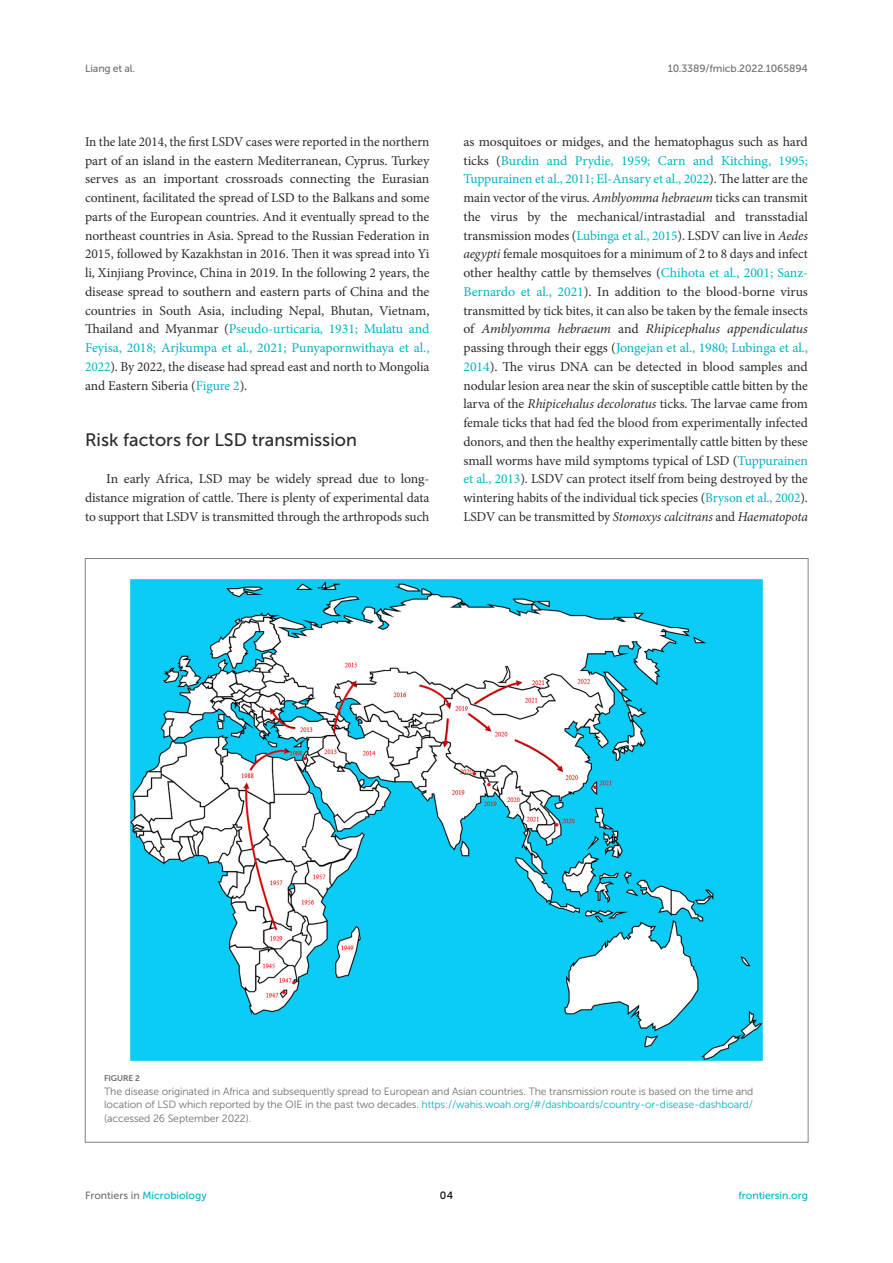
<style>
.page{position:relative;width:893px;height:1263px;background:#fff}
.page>*{position:absolute;margin:0;border:0;box-sizing:border-box;transform-origin:0 0}
.HEAD_2{font:18px "Museo Sans 500";color:#2b2b2a}
.TEXT_FLUSH{font:13.5px/18.8px "Minion Pro";letter-spacing:-.005em;color:#2b2b2a;text-align:justify}
.FIG_LEG{font:10.5px/13.5px "Museo Sans 300";letter-spacing:-.01em;color:#706f70;text-align:justify}
.t1{font:10.5px "Museo Sans 500";color:#00b4c4}
.t2{font:10.5px "Museo Sans 500";letter-spacing:-.015em;color:#706f70}
.t3{font:10.5px "Museo Sans 500";color:#000}
.FIG_HD{font:8.25px "Museo Sans 700";letter-spacing:-.01em;color:#706f70}
.s1{color:#00b4c4}
.s2{font-style:italic}
.s3{color:#706f70}
</style>
<div class="page">
<img style="left:130px;top:579px;width:633px;height:482px">
<p class="t2" style="left:85px;top:63px;width:52px">Liang et al.</p>
<p class="t2" style="left:668px;top:63px;width:142px">10.3389/fmicb.2022.1065894</p>
<p class="TEXT_FLUSH" style="left:85px;top:132px;width:346px">In the late 2014, the first LSDV cases were reported in the northern part of an island in the eastern Mediterranean, Cyprus. Turkey serves as an important crossroads connecting the Eurasian continent, facilitated the spread of LSD to the Balkans and some parts of the European countries. And it eventually spread to the northeast countries in Asia. Spread to the Russian Federation in 2015, followed by Kazakhstan in 2016. Then it was spread into Yi li, Xinjiang Province, China in 2019. In the following 2 years, the disease spread to southern and eastern parts of China and the countries in South Asia, including Nepal, Bhutan, Vietnam, Thailand and Myanmar (<span class="s1">Pseudo-urticaria, 1931; Mulatu and Feyisa, 2018; Arjkumpa et al., 2021; Punyapornwithaya et al., 2022</span>). By 2022, the disease had spread east and north to Mongolia and Eastern Siberia (<span class="s1">Figure 2</span>).</p>
<p class="HEAD_2" style="left:85px;top:430px;width:273px">Risk factors for LSD transmission</p>
<p class="TEXT_FLUSH" style="left:85px;top:470px;width:346px;text-indent:21px">In early Africa, LSD may be widely spread due to long&shy;distance migration of cattle. There is plenty of experimental data to support that LSDV is transmitted through the arthropods such</p>
<p class="TEXT_FLUSH" style="left:463px;top:132px;width:346px">as mosquitoes or midges, and the hematophagus such as hard ticks (<span class="s1">Burdin and Prydie, 1959; Carn and Kitching, 1995; Tuppurainen et al., 2011; El-Ansary et al., 2022</span>). The latter are the main vector of the virus. <span class="s2">Amblyomma hebraeum</span> ticks can transmit the virus by the mechanical/intrastadial and transstadial transmission modes (<span class="s1">Lubinga et al., 2015</span>). LSDV can live in <span class="s2">Aedes aegypti</span> female mosquitoes for a minimum of 2 to 8 days and infect other healthy cattle by themselves (<span class="s1">Chihota et al., 2001; Sanz-Bernardo et al., 2021</span>). In addition to the blood-borne virus transmitted by tick bites, it can also be taken by the female insects of <span class="s2">Amblyomma hebraeum</span> and <span class="s2">Rhipicephalus appendiculatus </span>passing through their eggs (<span class="s1">Jongejan et al., 1980; Lubinga et al., 2014</span>). The virus DNA can be detected in blood samples and nodular lesion area near the skin of susceptible cattle bitten by the larva of the <span class="s2">Rhipicehalus decoloratus</span> ticks. The larvae came from female ticks that had fed the blood from experimentally infected donors, and then the healthy experimentally cattle bitten by these small worms have mild symptoms typical of LSD (<span class="s1">Tuppurainen et al., 2013</span>). LSDV can protect itself from being destroyed by the wintering habits of the individual tick species (<span class="s1">Bryson et al., 2002</span>).<br>LSDV can be transmitted by <span class="s2">Stomoxys calcitrans</span> and <span class="s2">Haematopota</span></p>
<p class="FIG_HD" style="left:104px;top:1073px;width:37px">FIGURE 2</p>
<p class="FIG_LEG" style="left:104px;top:1084px;width:651px">The disease originated in Africa and subsequently spread to European and Asian countries. The transmission route is based on the time and location of LSD which reported by the OIE in the past two decades. <span class="s1">https://wahis.woah.org/#/dashboards/country-or-disease-dashboard/ </span>(accessed 26 September 2022).</p>
<p class="t1" style="left:85px;top:1190px;width:123px"><span class="s3">Frontiers in</span> Microbiology</p>
<p class="t3" style="left:440px;top:1190px;width:15px">04</p>
<p class="t1" style="left:738px;top:1190px;width:71px">frontiersin.org</p>
</div>
